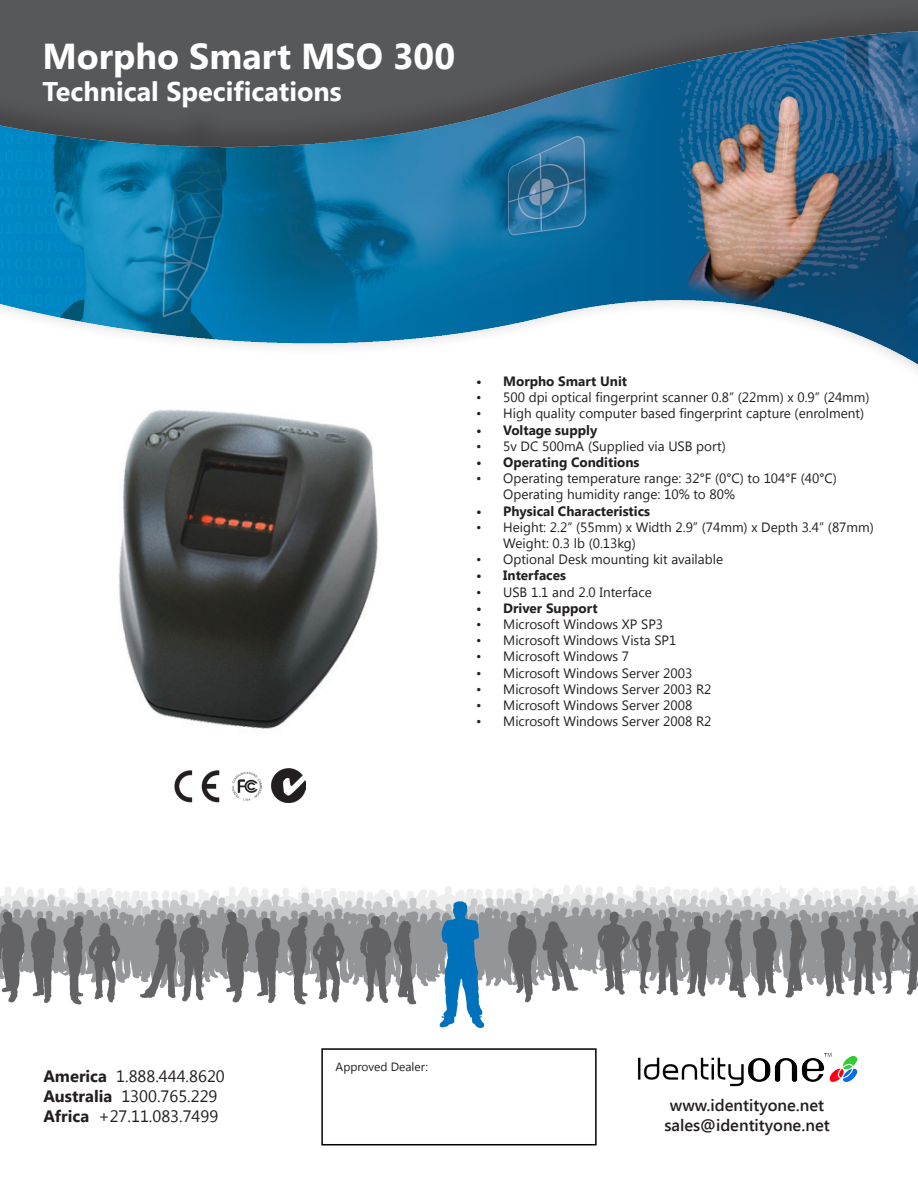
<style>
.page{position:relative;width:918px;height:1188px;background:#fff}
.page>*{position:absolute;margin:0;border:0;box-sizing:border-box;transform-origin:0 0}
.t1{font:700 36px "Segoe UI";color:#fff}
.t2{font:700 27px "Segoe UI";color:#fff}
.t3{font:16.5px "Segoe UI";color:#231f20}
.t4{font:600 16.5px "Segoe UI";color:#231f20}
.t5{font:13.5px/16.2px "Segoe UI";color:#231f20}
.t6{font:700 13.5px "Segoe UI";color:#231f20}
.t7{font:12px "Segoe UI";color:#231f20}
.s1{font-weight:700}
</style>
<div class="page">
<div style="left:321px;top:1048px;width:276px;height:97px;border:2px solid #000"></div>
<img style="left:0;top:885px;width:918px;height:142px">
<img style="left:174px;top:770px;width:46px;height:33px">
<img style="left:272px;top:769px;width:34px;height:33px">
<img style="left:231px;top:771px;width:31px;height:30px">
<img style="left:638px;top:1054px;width:219px;height:33px">
<div style="left:0;top:0;width:918px;height:383px;background:#57585a"></div>
<img style="left:0;top:18px;width:918px;height:365px">
<img style="left:118px;top:409px;width:260px;height:320px">
<p class="t1" style="left:43px;top:30px;width:414px">Morpho Smart MSO 300</p>
<p class="t2" style="left:43px;top:72px;width:301px">Technical Specifications</p>
<p class="t6" style="left:476px;top:372px;width:152px">• Morpho Smart Unit</p>
<p class="t5" style="left:476px;top:389px;width:395px">• 500 dpi optical fingerprint scanner 0.8” (22mm) x 0.9” (24mm)</p>
<p class="t5" style="left:476px;top:405px;width:389px">• High quality computer based fingerprint capture (enrolment)</p>
<p class="t6" style="left:476px;top:420px;width:123px">• Voltage supply</p>
<p class="t5" style="left:476px;top:437px;width:251px">• 5v DC 500mA (Supplied via USB port)</p>
<p class="t6" style="left:476px;top:453px;width:165px">• Operating Conditions</p>
<p class="t5" style="left:503px;top:470px;width:335px;text-indent:-27px">• Operating temperature range: 32°F (0°C) to 104°F (40°C)<br>Operating humidity range: 10% to 80%</p>
<p class="t6" style="left:476px;top:501px;width:175px">• Physical Characteristics</p>
<p class="t5" style="left:503px;top:518px;width:372px;text-indent:-27px">• Height: 2.2” (55mm) x Width 2.9” (74mm) x Depth 3.4” (87mm)<br>Weight: 0.3 lb (0.13kg)</p>
<p class="t5" style="left:476px;top:551px;width:248px">• Optional Desk mounting kit available</p>
<p class="t6" style="left:476px;top:566px;width:91px">• Interfaces</p>
<p class="t5" style="left:476px;top:583px;width:177px">• USB 1.1 and 2.0 Interface</p>
<p class="t6" style="left:476px;top:598px;width:123px">• Driver Support</p>
<p class="t5" style="left:476px;top:616px;width:188px">• Microsoft Windows XP SP3</p>
<p class="t5" style="left:476px;top:632px;width:202px">• Microsoft Windows Vista SP1</p>
<p class="t5" style="left:476px;top:648px;width:155px">• Microsoft Windows 7</p>
<p class="t5" style="left:476px;top:664px;width:218px">• Microsoft Windows Server 2003</p>
<p class="t5" style="left:476px;top:680px;width:237px">• Microsoft Windows Server 2003 R2</p>
<p class="t5" style="left:476px;top:697px;width:218px">• Microsoft Windows Server 2008</p>
<p class="t5" style="left:476px;top:713px;width:237px">• Microsoft Windows Server 2008 R2</p>
<p class="t3" style="left:43px;top:1065px;width:183px"><span class="s1">America</span> 1.888.444.8620</p>
<p class="t3" style="left:43px;top:1085px;width:176px"><span class="s1">Australia</span> 1300.765.229</p>
<p class="t3" style="left:43px;top:1105px;width:176px"><span class="s1">Africa</span> +27.11.083.7499</p>
<p class="t7" style="left:336px;top:1059px;width:94px">Approved Dealer:</p>
<p class="t4" style="left:670px;top:1094px;width:156px">www.identityone.net</p>
<p class="t4" style="left:664px;top:1113px;width:167px">sales@identityone.net</p>
</div>
